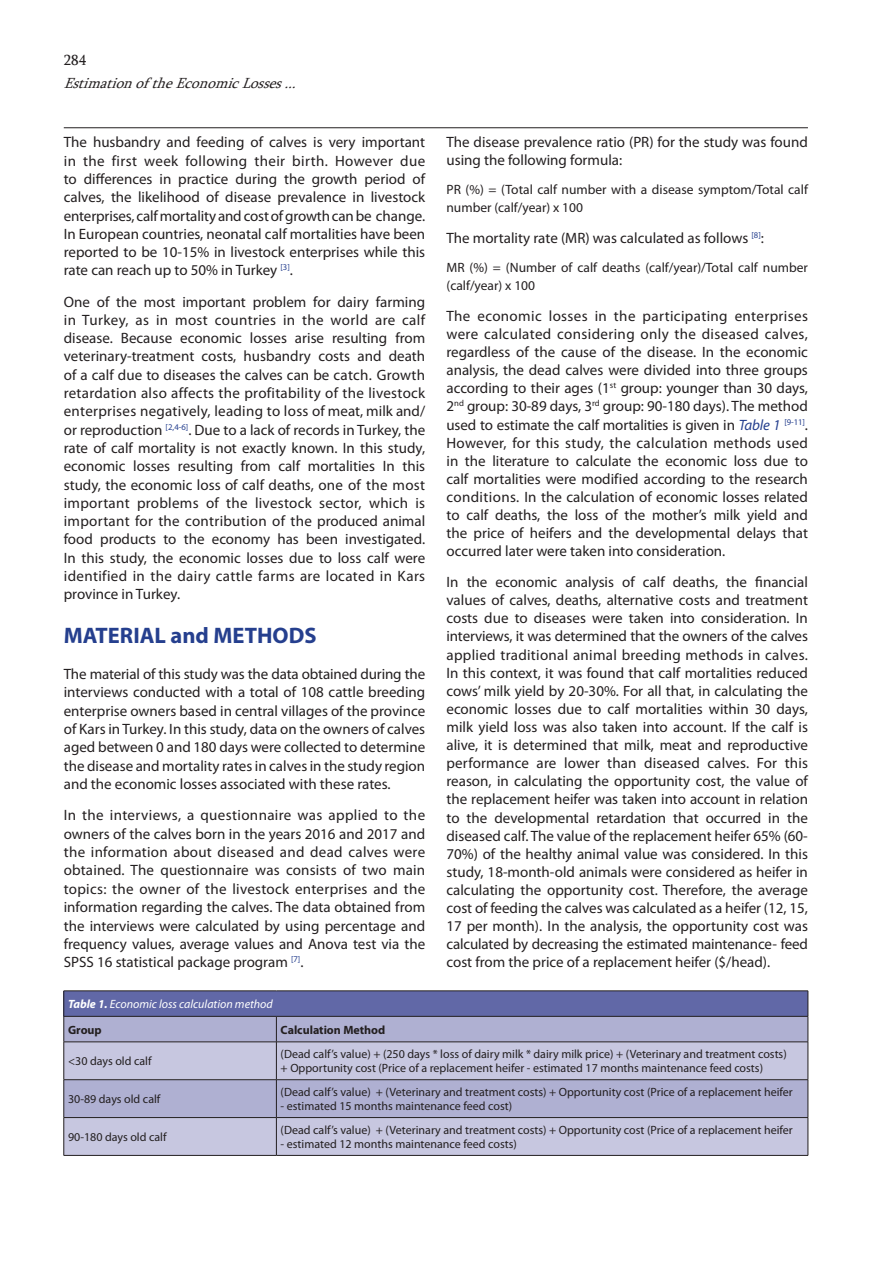
<style>
.page{position:relative;width:893px;height:1263px;background:#fff}
.page>*{position:absolute;margin:0;border:0;box-sizing:border-box;transform-origin:0 0}
.t1{font:700 22.5px "Myriad Pro";color:#253f8e}
.t2{font:15px/18.1px "Myriad Pro";color:#231f20;text-align:justify}
.t3{font:italic 15px "Sylfaen";color:#231f20}
.t4{font:15px "Sylfaen";color:#231f20}
.t5{font:13.5px/18px "Myriad Pro";color:#231f20}
.t6{font:12px/14.4px "Myriad Pro";color:#231f20}
.t7{font:italic 12px/25.5px "Myriad Pro";color:#fff}
.t8{font:700 12px "Myriad Pro";color:#231f20}
.s1{font-weight:700}
.s2{font-weight:700;font-style:normal;color:#231f20}
.s3{font-style:italic;color:#253f8e}
</style>
<div class="page">
<hr style="left:64px;top:127px;width:744px;height:1px;background:#231f20">
<div style="left:64px;top:991px;width:744px;height:25px;background:#6168a7"></div>
<div style="left:65px;top:1017px;width:743px;height:24px;background:#afb0d2"></div>
<svg style="left:65px;top:1042px;width:743px;height:113px;background:#bdbed9"></svg>
<hr style="left:64px;top:990px;width:212px;height:1px;background:#231f20">
<hr style="left:276px;top:990px;width:532px;height:1px;background:#231f20">
<hr style="left:64px;top:1016px;width:212px;height:1px;background:#231f20">
<svg style="left:64px;top:991px;width:1px;height:50px"></svg>
<hr style="left:276px;top:1016px;width:532px;height:1px;background:#231f20">
<svg style="left:276px;top:1016px;width:1px;height:25px"></svg>
<svg style="left:808px;top:991px;width:1px;height:51px"></svg>
<hr style="left:64px;top:1041px;width:212px;height:1px;background:#231f20">
<hr style="left:64px;top:1042px;width:1px;height:37px;background:#231f20">
<hr style="left:276px;top:1041px;width:532px;height:1px;background:#231f20">
<hr style="left:276px;top:1042px;width:1px;height:37px;background:#231f20">
<hr style="left:808px;top:1042px;width:1px;height:37px;background:#231f20">
<hr style="left:64px;top:1079px;width:212px;height:1px;background:#231f20">
<hr style="left:64px;top:1080px;width:1px;height:37px;background:#231f20">
<hr style="left:276px;top:1079px;width:532px;height:1px;background:#231f20">
<hr style="left:276px;top:1080px;width:1px;height:37px;background:#231f20">
<hr style="left:808px;top:1080px;width:1px;height:37px;background:#231f20">
<hr style="left:64px;top:1117px;width:212px;height:1px;background:#231f20">
<hr style="left:64px;top:1118px;width:1px;height:37px;background:#231f20">
<hr style="left:276px;top:1117px;width:532px;height:1px;background:#231f20">
<hr style="left:276px;top:1118px;width:1px;height:37px;background:#231f20">
<hr style="left:808px;top:1118px;width:1px;height:37px;background:#231f20">
<hr style="left:64px;top:1155px;width:212px;height:1px;background:#231f20">
<hr style="left:276px;top:1155px;width:532px;height:1px;background:#231f20">
<p class="t4" style="left:64px;top:50px;width:24px">284</p>
<p class="t3" style="left:64px;top:73px;width:240px">EstimationoftheEconomicLosses...</p>
<p class="t2" style="left:64px;top:133px;width:363px">The husbandry and feeding of calves is very important in the first week following their birth. However due to differences in practice during the growth period of calves, the likelihood of disease prevalence in livestock enterprises, calf mortality and cost of growth can be change.<br>In European countries, neonatal calf mortalities have been reported to be 10-15% in livestock enterprises while this rate can reach up to 50% in Turkey <sup>[3]</sup>.</p>
<p class="t2" style="left:64px;top:292px;width:363px">One of the most important problem for dairy farming in Turkey, as in most countries in the world are calf disease. Because economic losses arise resulting from veterinary-treatment costs, husbandry costs and death of a calf due to diseases the calves can be catch. Growth retardation also affects the profitability of the livestock enterprises negatively, leading to loss of meat, milk and/ or reproduction <sup>[2,4-6]</sup>. Due to a lack of records in Turkey, the rate of calf mortality is not exactly known. In this study, economic losses resulting from calf mortalities In this study, the economic loss of calf deaths, one of the most important problems of the livestock sector, which is important for the contribution of the produced animal food products to the economy has been investigated.<br>In this study, the economic losses due to loss calf were identified in the dairy cattle farms are located in Kars province in Turkey.</p>
<h1 class="t1" style="left:64px;top:621px;width:254px">MATERIAL and METHODS</h1>
<p class="t2" style="left:64px;top:664px;width:363px">The material of this study was the data obtained during the interviews conducted with a total of 108 cattle breeding enterprise owners based in central villages of the province of Kars in Turkey. In this study, data on the owners of calves aged between 0 and 180 days were collected to determine the disease and mortality rates in calves in the study region and the economic losses associated with these rates.</p>
<p class="t2" style="left:64px;top:806px;width:363px">In the interviews, a questionnaire was applied to the owners of the calves born in the years 2016 and 2017 and the information about diseased and dead calves were obtained. The questionnaire was consists of two main topics: the owner of the livestock enterprises and the information regarding the calves. The data obtained from the interviews were calculated by using percentage and frequency values, average values and Anova test via the SPSS 16 statistical package program <sup>[7]</sup>.</p>
<p class="t7" style="left:68px;top:991px;width:206px"><span class="s1">Table 1.</span> Economic loss calculation method<br><span class="s2">Group</span></p>
<p class="t8" style="left:281px;top:1022px;width:106px">Calculation Method</p>
<p class="t2" style="left:446px;top:133px;width:363px">The disease prevalence ratio (PR) for the study was found using the following formula:</p>
<p class="t5" style="left:446px;top:181px;width:363px">PR (%) = (Total calf number with a disease symptom/Total calf number (calf/year) x 100</p>
<p class="t2" style="left:446px;top:229px;width:319px">The mortality rate (MR) was calculated as follows <sup>[8]</sup>:</p>
<p class="t5" style="left:446px;top:258px;width:363px">MR (%) = (Number of calf deaths (calf/year)/Total calf number (calf/year) x 100</p>
<p class="t2" style="left:446px;top:307px;width:363px">The economic losses in the participating enterprises were calculated considering only the diseased calves, regardless of the cause of the disease. In the economic analysis, the dead calves were divided into three groups according to their ages (1<sup>st</sup> group: younger than 30 days, 2<sup>nd</sup> group: 30-89 days, 3<sup>rd</sup> group: 90-180 days). The method used to estimate the calf mortalities is given in <span class="s3">Table 1</span> <sup>[9-11]</sup>.<br>However, for this study, the calculation methods used in the literature to calculate the economic loss due to calf mortalities were modified according to the research conditions. In the calculation of economic losses related to calf deaths, the loss of the mother’s milk yield and the price of heifers and the developmental delays that occurred later were taken into consideration.</p>
<p class="t2" style="left:446px;top:573px;width:363px">In the economic analysis of calf deaths, the financial values of calves, deaths, alternative costs and treatment costs due to diseases were taken into consideration. In interviews, it was determined that the owners of the calves applied traditional animal breeding methods in calves.<br>In this context, it was found that calf mortalities reduced cows’ milk yield by 20-30%. For all that, in calculating the economic losses due to calf mortalities within 30 days, milk yield loss was also taken into account. If the calf is alive, it is determined that milk, meat and reproductive performance are lower than diseased calves. For this reason, in calculating the opportunity cost, the value of the replacement heifer was taken into account in relation to the developmental retardation that occurred in the diseased calf. The value of the replacement heifer 65% (60- 70%) of the healthy animal value was considered. In this study, 18-month-old animals were considered as heifer in calculating the opportunity cost. Therefore, the average cost of feeding the calves was calculated as a heifer (12, 15, 17 per month). In the analysis, the opportunity cost was calculated by decreasing the estimated maintenance- feed cost from the price of a replacement heifer ($/head).</p>
<p class="t6" style="left:68px;top:1054px;width:85px">&lt;30 days old calf</p>
<p class="t6" style="left:281px;top:1047px;width:508px">(Dead calf’s value) + (250 days * loss of dairy milk * dairy milk price) + (Veterinary and treatment costs) + Opportunity cost (Price of a replacement heifer - estimated 17 months maintenance feed costs)</p>
<p class="t6" style="left:68px;top:1092px;width:94px">30-89 days old calf</p>
<p class="t6" style="left:281px;top:1084px;width:514px">(Dead calf’s value) + (Veterinary and treatment costs) + Opportunity cost (Price of a replacement heifer</p>
<p class="t6" style="left:281px;top:1099px;width:233px">- estimated 15 months maintenance feed cost)</p>
<p class="t6" style="left:68px;top:1129px;width:100px">90-180 days old calf</p>
<p class="t6" style="left:281px;top:1122px;width:514px">(Dead calf’s value) + (Veterinary and treatment costs) + Opportunity cost (Price of a replacement heifer</p>
<p class="t6" style="left:281px;top:1137px;width:238px">- estimated 12 months maintenance feed costs)</p>
</div>
